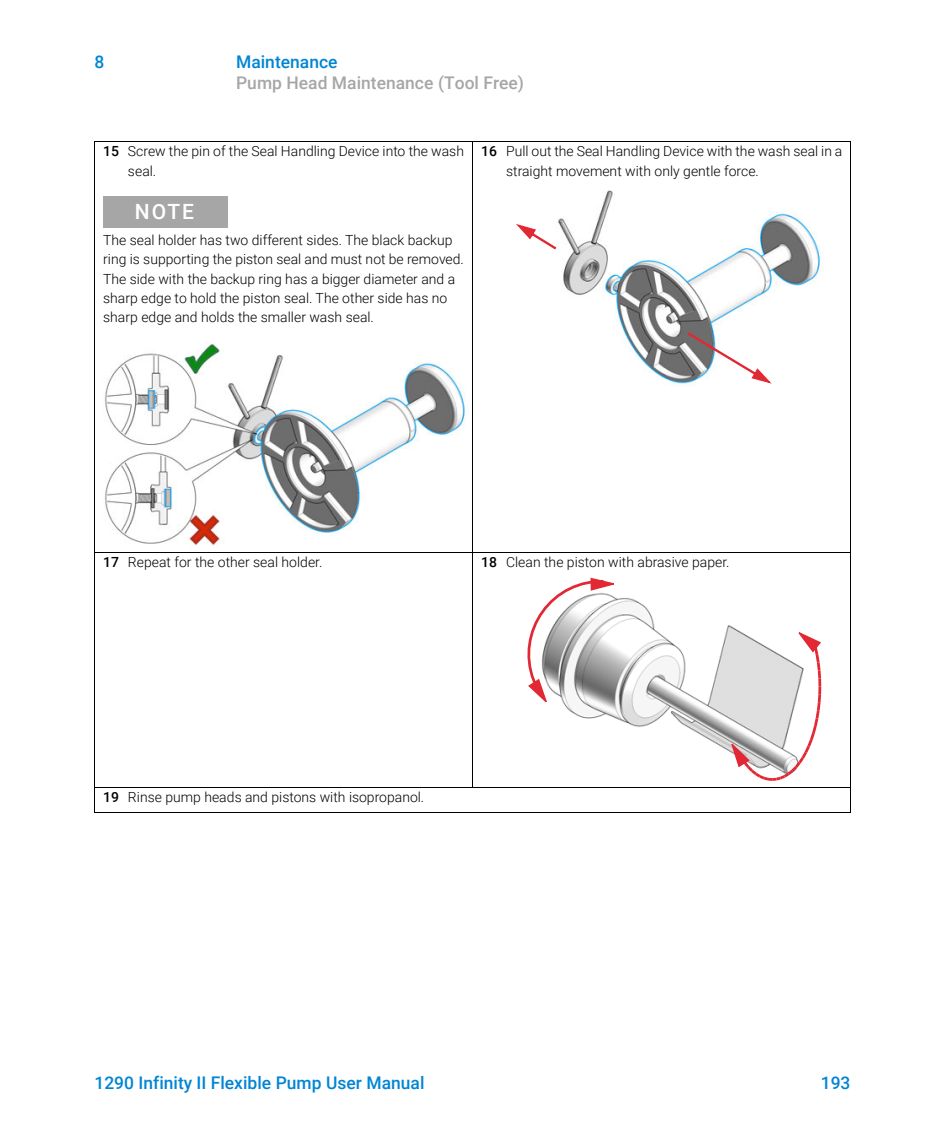
<style>
.page{position:relative;width:945px;height:1134px;background:#fff}
.page>*{position:absolute;margin:0;border:0;box-sizing:border-box;transform-origin:0 0}
.t1{font:500 21px "Roboto";color:#fff}
.t2{font:500 17.5px "Roboto";color:#0085d5}
.t3{font:500 17.5px "Roboto";letter-spacing:.005em;color:#a6a6a6}
.t4{font:300 14px/19.2px "Roboto";color:#000}
.s1{font-weight:500}
</style>
<div class="page">
<div style="left:103px;top:196px;width:125px;height:32px;background:#a6a6a6"></div>
<hr style="left:94px;top:142px;width:1px;height:670px;background:#000">
<hr style="left:472px;top:141px;width:1px;height:647px;background:#000">
<hr style="left:850px;top:142px;width:1px;height:670px;background:#000">
<hr style="left:94px;top:141px;width:757px;height:1px;background:#000">
<hr style="left:94px;top:552px;width:757px;height:1px;background:#000">
<hr style="left:94px;top:787px;width:757px;height:1px;background:#000">
<hr style="left:94px;top:812px;width:757px;height:1px;background:#000">
<img style="left:104px;top:343px;width:361px;height:203px">
<img style="left:558px;top:190px;width:266px;height:196px">
<svg style="left:687px;top:331px;width:87px;height:54px"></svg>
<svg style="left:516px;top:224px;width:41px;height:26px"></svg>
<img style="left:566px;top:598px;width:170px;height:153px">
<svg style="left:527px;top:577px;width:92px;height:130px"></svg>
<svg style="left:729px;top:629px;width:93px;height:152px"></svg>
<p class="t2" style="left:94px;top:52px;width:11px">8</p>
<p class="t2" style="left:236px;top:52px;width:103px">Maintenance</p>
<p class="t3" style="left:236px;top:73px;width:289px">Pump Head Maintenance (Tool Free)</p>
<p class="t4" style="left:128px;top:142px;width:338px;text-indent:-25px"><span class="s1">15</span> Screw the pin of the Seal Handling Device into the wash seal.</p>
<h1 class="t1" style="left:135px;top:199px;width:61px">NOTE</h1>
<p class="t4" style="left:103px;top:231px;width:362px">The seal holder has two different sides. The black backup ring is supporting the piston seal and must not be removed.<br>The side with the backup ring has a bigger diameter and a sharp edge to hold the piston seal. The other side has no sharp edge and holds the smaller wash seal.</p>
<p class="t4" style="left:506px;top:142px;width:338px;text-indent:-25px"><span class="s1">16</span> Pull out the Seal Handling Device with the wash seal in a straight movement with only gentle force.</p>
<p class="t4" style="left:103px;top:553px;width:221px"><span class="s1">17</span> Repeat for the other seal holder.</p>
<p class="t4" style="left:481px;top:553px;width:250px"><span class="s1">18</span> Clean the piston with abrasive paper.</p>
<p class="t4" style="left:103px;top:788px;width:323px"><span class="s1">19</span> Rinse pump heads and pistons with isopropanol.</p>
<p class="t2" style="left:94px;top:1073px;width:332px">1290 Infinity II Flexible Pump User Manual</p>
<p class="t2" style="left:821px;top:1073px;width:31px">193</p>
</div>
